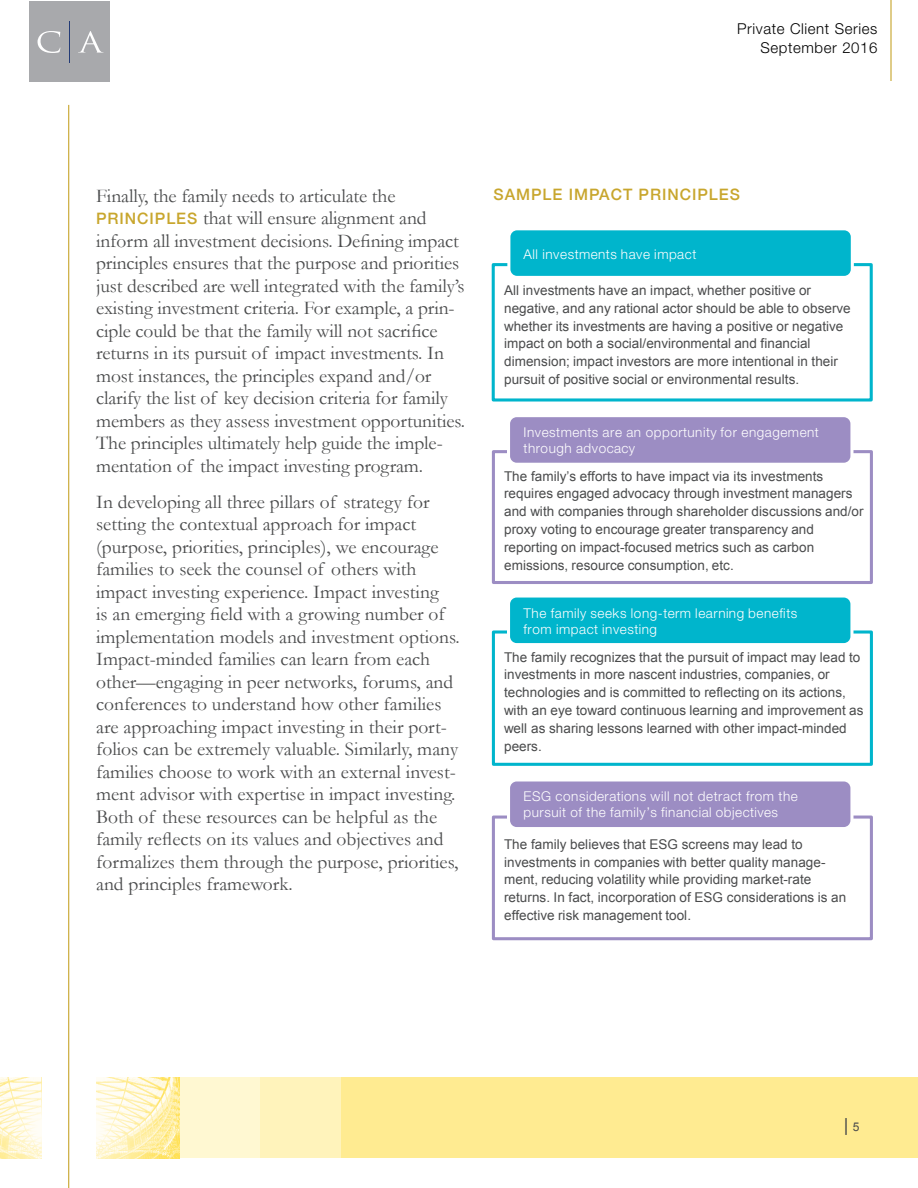
<style>
.page{position:relative;width:918px;height:1188px;background:#fff}
.page>*{position:absolute;margin:0;border:0;box-sizing:border-box;transform-origin:0 0}
.t1{font:19.5px/22.5px "Garamond";color:#4a4b4c}
.t2{font:18px "Arial";color:#4a4b4c}
.t3{font:500 15.75px "Helvetica Neue LT";letter-spacing:.06em;color:#c8a62d}
.t4{font:300 15px/19.5px "Helvetica Neue LT Std";letter-spacing:.04em;color:#000;text-align:right}
.t5{font:13.5px/17.9px "Arial";letter-spacing:.005em;color:#4a4b4c}
.t6{font:300 13.5px/16.2px "Helvetica Neue LT Std";letter-spacing:.04em;color:#fff}
.s1{font-family:"Helvetica Neue LT";font-weight:500;font-size:15.75px;color:#c8a62d}
.s2{font-size:12px}
</style>
<div class="page">
<div style="left:179px;top:1077px;width:81px;height:81px;background:#fff8d2"></div>
<div style="left:29px;top:1px;width:81px;height:81px;background:#a8a9ac"></div>
<hr style="left:69px;top:21px;width:1px;height:42px;background:#233b76">
<svg style="left:38px;top:31px;width:66px;height:22px"></svg>
<div style="left:340px;top:1077px;width:578px;height:81px;background:#ffeb91"></div>
<div style="left:260px;top:1077px;width:81px;height:81px;background:#fff3bb"></div>
<hr style="left:890px;top:0;width:2px;height:81px;background:#c8a62d">
<hr style="left:68px;top:105px;width:1px;height:1083px;background:#c8a62d">
<img style="left:96px;top:1077px;width:83px;height:81px">
<img style="left:0;top:1077px;width:41px;height:81px">
<div style="left:492px;top:263px;width:381px;height:139px;border:3px solid #00b5cc"></div>
<div style="left:493px;top:264px;width:379px;height:136px;border:1px solid #00b5cc"></div>
<div style="left:492px;top:450px;width:381px;height:134px;border:3px solid #9c8dc3"></div>
<div style="left:493px;top:451px;width:379px;height:132px;border:1px solid #9c8dc3"></div>
<div style="left:492px;top:816px;width:381px;height:124px;border:3px solid #9c8dc3"></div>
<div style="left:493px;top:816px;width:379px;height:123px;border:1px solid #9c8dc3"></div>
<div style="left:507px;top:778px;width:347px;height:52px;background:#9c8dc3;border:3px solid #fff;border-radius:8px"></div>
<div style="left:492px;top:630px;width:381px;height:136px;border:3px solid #00b5cc"></div>
<div style="left:493px;top:631px;width:379px;height:134px;border:1px solid #00b5cc"></div>
<div style="left:507px;top:594px;width:347px;height:52px;background:#00b5cc;border:3px solid #fff;border-radius:8px"></div>
<div style="left:507px;top:414px;width:347px;height:52px;background:#9c8dc3;border:3px solid #fff;border-radius:8px"></div>
<div style="left:507px;top:227px;width:347px;height:52px;background:#00b5cc;border:3px solid #fff;border-radius:8px"></div>
<p class="t4" style="left:737px;top:18px;width:142px">Private Client Series<br>September 2016</p>
<p class="t1" style="left:96px;top:184px;width:370px">Finally, the family needs to articulate the<br><span class="s1">PRI NCI PLES</span> that will ensure alignment and inform all investment decisions. Defining impact principles ensures that the purpose and priorities just described are well integrated with the family’s existing investment criteria. For example, a prin&shy;ciple could be that the family will not sacrifice returns in its pursuit of impact investments. In most instances, the principles expand and/or clarify the list of key decision criteria for family members as they assess investment opportunities.<br>The principles ultimately help guide the imple&shy;mentation of the impact investing program.</p>
<p class="t1" style="left:96px;top:490px;width:365px">In developing all three pillars of strategy for setting the contextual approach for impact (purpose, priorities, principles), we encourage families to seek the counsel of others with impact investing experience. Impact investing<br>is an emerging field with a growing number of implementation models and investment options.<br>Impact-minded families can learn from each other—engaging in peer networks, forums, and conferences to understand how other families are approaching impact investing in their port&shy;folios can be extremely valuable. Similarly, many families choose to work with an external invest&shy;ment advisor with expertise in impact investing.<br>Both of these resources can be helpful as the family reflects on its values and objectives and formalizes them through the purpose, priorities, and principles framework.</p>
<p class="t3" style="left:494px;top:185px;width:246px">SAMPLE IMPACT PRINCI PLES</p>
<p class="t6" style="left:524px;top:246px;width:174px">All investments have impact</p>
<p class="t5" style="left:504px;top:281px;width:348px">All investments have an impact, whether positive or negative, and any rational actor should be able to observe whether its investments are having a positive or negative impact on both a social/environmental and financial dimension; impact investors are more intentional in their pursuit of positive social or environmental results.</p>
<p class="t6" style="left:524px;top:424px;width:297px">Investments are an opportunity for engagement through advocacy</p>
<p class="t5" style="left:504px;top:467px;width:361px">The family’s efforts to have impact via its investments requires engaged advocacy through investment managers and with companies through shareholder discussions and/or proxy voting to encourage greater transparency and reporting on impact-focused metrics such as carbon emissions, resource consumption, etc.</p>
<p class="t6" style="left:524px;top:605px;width:275px">The family seeks long-term learning benefits from impact investing</p>
<p class="t5" style="left:504px;top:648px;width:361px">The family recognizes that the pursuit of impact may lead to investments in more nascent industries, companies, or technologies and is committed to reflecting on its actions, with an eye toward continuous learning and improvement as well as sharing lessons learned with other impact-minded peers.</p>
<p class="t6" style="left:524px;top:788px;width:276px">ESG considerations will not detract from the pursuit of the family’s financial objectives</p>
<p class="t5" style="left:504px;top:835px;width:344px">The family believes that ESG screens may lead to investments in companies with better quality manage&shy;ment, reducing volatility while providing market-rate returns. In fact, incorporation of ESG considerations is an effective risk management tool.</p>
<p class="t2" style="left:844px;top:1113px;width:17px">| <span class="s2">5</span></p>
</div>
